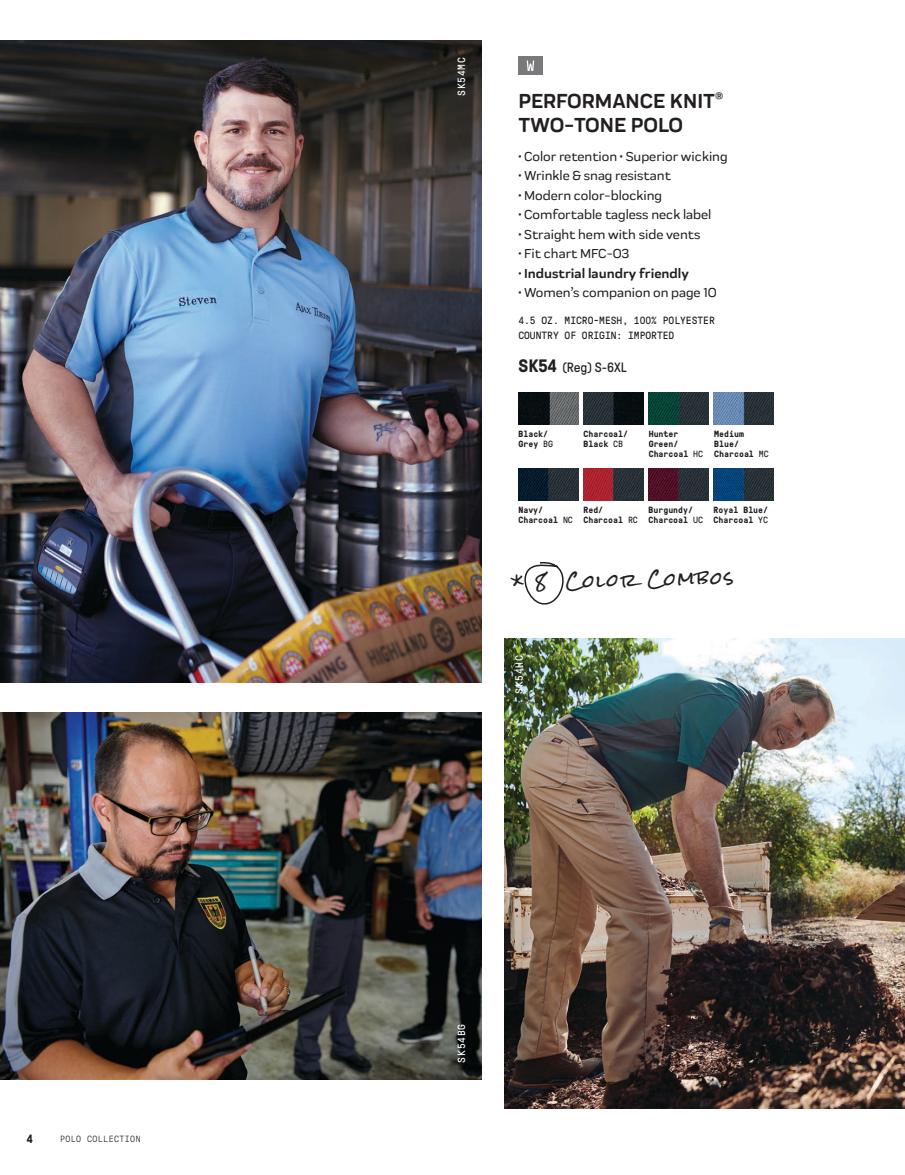
<style>
.page{position:relative;width:905px;height:1175px;background:#fff}
.page>*{position:absolute;margin:0;border:0;box-sizing:border-box;transform-origin:0 0}
.t1{font:700 21px/24px "Praktika Rnd";color:#231f20}
.t2{font:17.1px "Rock Salt";color:#231f20}
.t3{font:500 13.5px "Praktika Rnd";color:#231f20}
.t4{font:700 13.5px "Praktika Rnd";color:#231f20}
.t5{font:13.5px "GT Pressura";color:#231f20}
.t6{font:700 12px "GT Pressura Mono";color:#231f20}
.t7{font:10.5px/15px "GT Pressura Mono";color:#231f20}
.t8{font:10.5px "GT Pressura Mono";letter-spacing:.075em;color:#fff}
.t9{font:700 9px/9.8px "GT Pressura Mono";color:#231f20}
.t10{font:300 9px "GT Pressura Mono";letter-spacing:.05em;color:#231f20}
.s1{font-weight:500}
.s2{font-weight:700;font-size:18px}
.s3{font-weight:400}
</style>
<div class="page">
<img style="left:0;top:40px;width:482px;height:643px">
<img style="left:504px;top:638px;width:400px;height:470px">
<img style="left:0;top:712px;width:482px;height:367px">
<div style="left:518px;top:57px;width:24px;height:18px;background:#77797b"></div>
<svg style="left:526px;top:61px;width:8px;height:10px"></svg>
<img style="left:713px;top:392px;width:60px;height:33px">
<img style="left:648px;top:392px;width:60px;height:33px">
<img style="left:583px;top:392px;width:60px;height:33px">
<img style="left:518px;top:392px;width:60px;height:33px">
<img style="left:518px;top:468px;width:60px;height:32px">
<img style="left:713px;top:468px;width:60px;height:32px">
<img style="left:648px;top:468px;width:60px;height:32px">
<img style="left:583px;top:468px;width:60px;height:32px">
<svg style="left:524px;top:561px;width:40px;height:44px"></svg>
<p class="t6" style="left:26px;top:1130px;width:8px">4</p>
<p class="t10" style="left:60px;top:1133px;width:82px">POLO COLLECTION</p>
<p class="t8" style="left:456px;top:96px;width:40px;rotate:-90deg">SK54MC</p>
<h1 class="t1" style="left:518px;top:87px;width:206px">PERFORMANCE KNIT<sup>®<br></sup>TWO-TONE POLO</h1>
<p class="t3" style="left:518px;top:146px;width:211px">• Color retention • Superior wicking</p>
<p class="t3" style="left:518px;top:165px;width:154px">• Wrinkle &amp; snag resistant</p>
<p class="t3" style="left:518px;top:185px;width:145px">• Modern color-blocking</p>
<p class="t3" style="left:518px;top:204px;width:195px">• Comfortable tagless neck label</p>
<p class="t3" style="left:518px;top:224px;width:184px">• Straight hem with side vents</p>
<p class="t3" style="left:518px;top:243px;width:112px">• Fit chart MFC-03</p>
<p class="t4" style="left:518px;top:262px;width:172px"><span class="s1">•</span> Industrial laundry friendly</p>
<p class="t3" style="left:518px;top:282px;width:200px">• Women’s companion on page 10</p>
<p class="t7" style="left:518px;top:313px;width:198px">4.5 OZ. MICRO-MESH, 100% POLYESTER<br>COUNTRY OF ORIGIN: IMPORTED</p>
<p class="t5" style="left:518px;top:360px;width:110px"><span class="s2">SK54</span> (Reg) S-6XL</p>
<p class="t9" style="left:518px;top:429px;width:36px">Black/<br>Grey <span class="s3">BG</span></p>
<p class="t9" style="left:583px;top:429px;width:46px">Charcoal/<br>Black <span class="s3">CB</span></p>
<p class="t9" style="left:648px;top:429px;width:56px">Hunter<br>Green/<br>Charcoal <span class="s3">HC</span></p>
<p class="t9" style="left:714px;top:429px;width:56px">Medium<br>Blue/<br>Charcoal <span class="s3">MC</span></p>
<p class="t9" style="left:518px;top:504px;width:56px">Navy/<br>Charcoal <span class="s3">NC</span></p>
<p class="t9" style="left:583px;top:504px;width:56px">Red/<br>Charcoal <span class="s3">RC</span></p>
<p class="t9" style="left:648px;top:504px;width:56px">Burgundy/<br>Charcoal <span class="s3">UC</span></p>
<p class="t9" style="left:713px;top:504px;width:56px">Royal Blue/<br>Charcoal <span class="s3">YC</span></p>
<p class="t2" style="left:510px;top:575px;width:225px;rotate:-2deg">* 8 Color Combos</p>
<p class="t8" style="left:513px;top:694px;width:40px;rotate:-90deg">SK54HC</p>
<p class="t8" style="left:456px;top:1062px;width:40px;rotate:-90deg">SK54BG</p>
</div>
